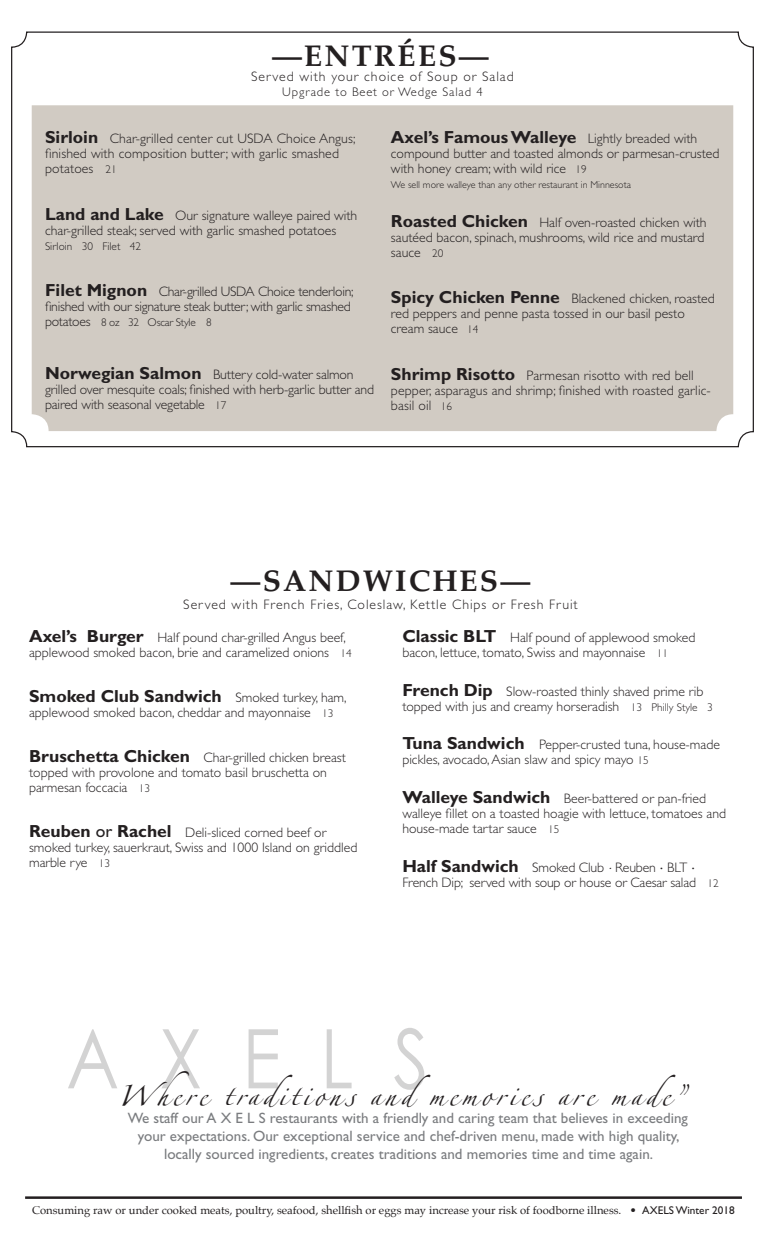
<style>
.page{position:relative;width:765px;height:1260px;background:#fff}
.page>*{position:absolute;margin:0;border:0;box-sizing:border-box;transform-origin:0 0}
.t1{font:46.25px "Linotype Zapfino One";letter-spacing:.07em;color:#231f20}
.t2{font:700 30px "Palatino";letter-spacing:.07em;color:#231f20}
.t3{font:700 17.5px "Gill Sans Std";color:#231f20}
.t4{font:15px/18px "Gill Sans Std";color:#7a7c7f;text-align:center}
.t5{font:300 13.75px/15px "Gill Sans Std";color:#231f20}
.t6{font:300 13.75px/15px "Gill Sans Std";letter-spacing:-.02em;color:#231f20}
.t7{font:300 13.75px "Gill Sans Std";letter-spacing:.07em;color:#231f20}
.t8{font:300 12.5px "Gill Sans Std";letter-spacing:.07em;color:#231f20}
.t9{font:11.25px "Palatino";color:#231f20}
.t10{font:300 11.25px "Gill Sans Std";letter-spacing:-.02em;color:#231f20}
.t11{font:300 11.25px "Gill Sans Std";color:#231f20}
.t12{font:300 10px "Gill Sans Std";color:#231f20}
.s1{font-weight:700;font-size:17.5px}
.s2{font-size:11.25px}
.s3{font-size:13.75px}
.s4{font-weight:300;font-size:13.75px}
.s5{font-weight:400;font-size:17.5px}
.s6{font-family:"Trade Gothic LT Std";font-style:italic}
.s7{font-family:"Trade Gothic LT Std";font-weight:400}
.s8{font-family:"Gill Sans Std"}
</style>
<div class="page">
<hr style="left:25px;top:1196px;width:717px;height:3px;background:#231f20">
<div style="left:32px;top:105px;width:701px;height:326px;background:#d1cbc3"></div>
<svg style="left:68px;top:1029px;width:49px;height:59px"></svg>
<svg style="left:162px;top:1029px;width:38px;height:59px"></svg>
<svg style="left:249px;top:1029px;width:29px;height:59px"></svg>
<svg style="left:327px;top:1029px;width:25px;height:59px"></svg>
<svg style="left:394px;top:1028px;width:30px;height:62px"></svg>
<h2 class="t2" style="left:272px;top:30px;width:218px">—ENTRÉES—</h2>
<p class="t7" style="left:251px;top:69px;width:264px">Served with your choice of Soup or Salad</p>
<p class="t8" style="left:282px;top:85px;width:202px">Upgrade to Beet or Wedge Salad 4</p>
<p class="t5" style="left:45px;top:131px;width:312px"><span class="s1">Sirloin</span> Char-grilled center cut USDA Choice Angus; finished with composition butter; with garlic smashed potatoes <span class="s2">21</span></p>
<p class="t5" style="left:45px;top:208px;width:314px"><span class="s1">Land and Lake</span> Our signature walleye paired with char-grilled steak; served with garlic smashed potatoes</p>
<p class="t11" style="left:45px;top:240px;width:98px">Sirloin 30 Filet 42</p>
<p class="t6" style="left:45px;top:285px;width:310px"><span class="s1">Filet Mignon</span> Char-grilled USDA Choice tenderloin; finished with our signature steak butter; with garlic smashed</p>
<p class="t10" style="left:45px;top:316px;width:168px"><span class="s3">potatoes</span> 8 oz 32 Oscar Style 8</p>
<p class="t5" style="left:45px;top:367px;width:331px"><span class="s1">Norwegian Salmon</span> Buttery cold-water salmon grilled over mesquite coals; finished with herb-garlic butter and paired with seasonal vegetable <span class="s2">17</span></p>
<p class="t3" style="left:391px;top:126px;width:308px">Axel’s Famous Walleye <span class="s4">Lightly breaded with</span></p>
<p class="t5" style="left:391px;top:146px;width:330px">compound butter and toasted almonds or parmesan-crusted with honey cream; with wild rice <span class="s2">19</span></p>
<p class="t12" style="left:391px;top:179px;width:242px">We sell more walleye than any other restaurant in Minnesota</p>
<p class="t5" style="left:391px;top:215px;width:317px"><span class="s1">Roasted Chicken</span> Half oven-roasted chicken with sautéed bacon, spinach, mushrooms, wild rice and mustard sauce <span class="s2">20</span></p>
<p class="t5" style="left:391px;top:291px;width:325px"><span class="s1">Spicy Chicken Penne</span> Blackened chicken, roasted red peppers and penne pasta tossed in our basil pesto cream sauce <span class="s2">14</span></p>
<p class="t5" style="left:391px;top:368px;width:321px"><span class="s1">Shrimp Risotto</span> Parmesan risotto with red bell pepper, asparagus and shrimp; finished with roasted garlic&shy;basil oil <span class="s2">16</span></p>
<h2 class="t2" style="left:231px;top:555px;width:301px">—SANDWICHES—</h2>
<p class="t7" style="left:183px;top:597px;width:396px">Served with French Fries, Coleslaw, Kettle Chips or Fresh Fruit</p>
<p class="t5" style="left:29px;top:630px;width:324px"><span class="s1">Axel’s Burger</span> Half pound char-grilled Angus beef, applewood smoked bacon, brie and caramelized onions <span class="s2">14</span></p>
<p class="t3" style="left:29px;top:686px;width:319px">Smoked Club Sandwich <span class="s4">Smoked turkey, ham,</span></p>
<p class="t5" style="left:29px;top:705px;width:306px">applewood smoked bacon, cheddar and mayonnaise <span class="s2">13</span></p>
<p class="t5" style="left:29px;top:750px;width:318px"><span class="s1">Bruschetta Chicken</span> Char-grilled chicken breast topped with provolone and tomato basil bruschetta on parmesan foccacia <span class="s2">13</span></p>
<p class="t5" style="left:29px;top:825px;width:330px"><span class="s1">Reuben</span> <span class="s5">or</span> <span class="s1">Rachel</span> Deli-sliced corned beef or smoked turkey, sauerkraut, Swiss and 1000 Island on griddled marble rye <span class="s2">13</span></p>
<p class="t5" style="left:402px;top:630px;width:295px"><span class="s1">Classic BLT</span> Half pound of applewood smoked bacon, lettuce, tomato, Swiss and mayonnaise <span class="s2">11</span></p>
<p class="t5" style="left:402px;top:684px;width:312px"><span class="s1">French Dip</span> Slow-roasted thinly shaved prime rib topped with jus and creamy horseradish <span class="s2">13 Philly Style 3</span></p>
<p class="t5" style="left:402px;top:737px;width:319px"><span class="s1">Tuna Sandwich</span> Pepper-crusted tuna, house-made pickles, avocado, Asian slaw and spicy mayo <span class="s2">15</span></p>
<p class="t5" style="left:402px;top:791px;width:325px"><span class="s1">Walleye Sandwich</span> Beer-battered or pan-fried walleye fillet on a toasted hoagie with lettuce, tomatoes and house-made tartar sauce <span class="s2">15</span></p>
<p class="t5" style="left:402px;top:860px;width:318px"><span class="s1">Half Sandwich</span> Smoked Club <span class="s6">·</span> Reuben <span class="s7">·</span> BLT <span class="s7">·<br></span>French Dip; served with soup or house or Caesar salad <span class="s2">12</span></p>
<h1 class="t1" style="left:119px;top:1062px;width:569px">Where traditions and memories are made”</h1>
<p class="t4" style="left:128px;top:1109px;width:562px">We staff our A X E L S restaurants with a friendly and caring team that believes in exceeding your expectations. Our exceptional service and chef-driven menu, made with high quality, locally sourced ingredients, creates traditions and memories time and time again.</p>
<p class="t9" style="left:32px;top:1201px;width:704px">Consuming raw or under cooked meats, poultry, seafood, shellfish or eggs may increase your risk of foodborne illness. • <span class="s8">AXELS Winter 2018</span></p>
</div>
